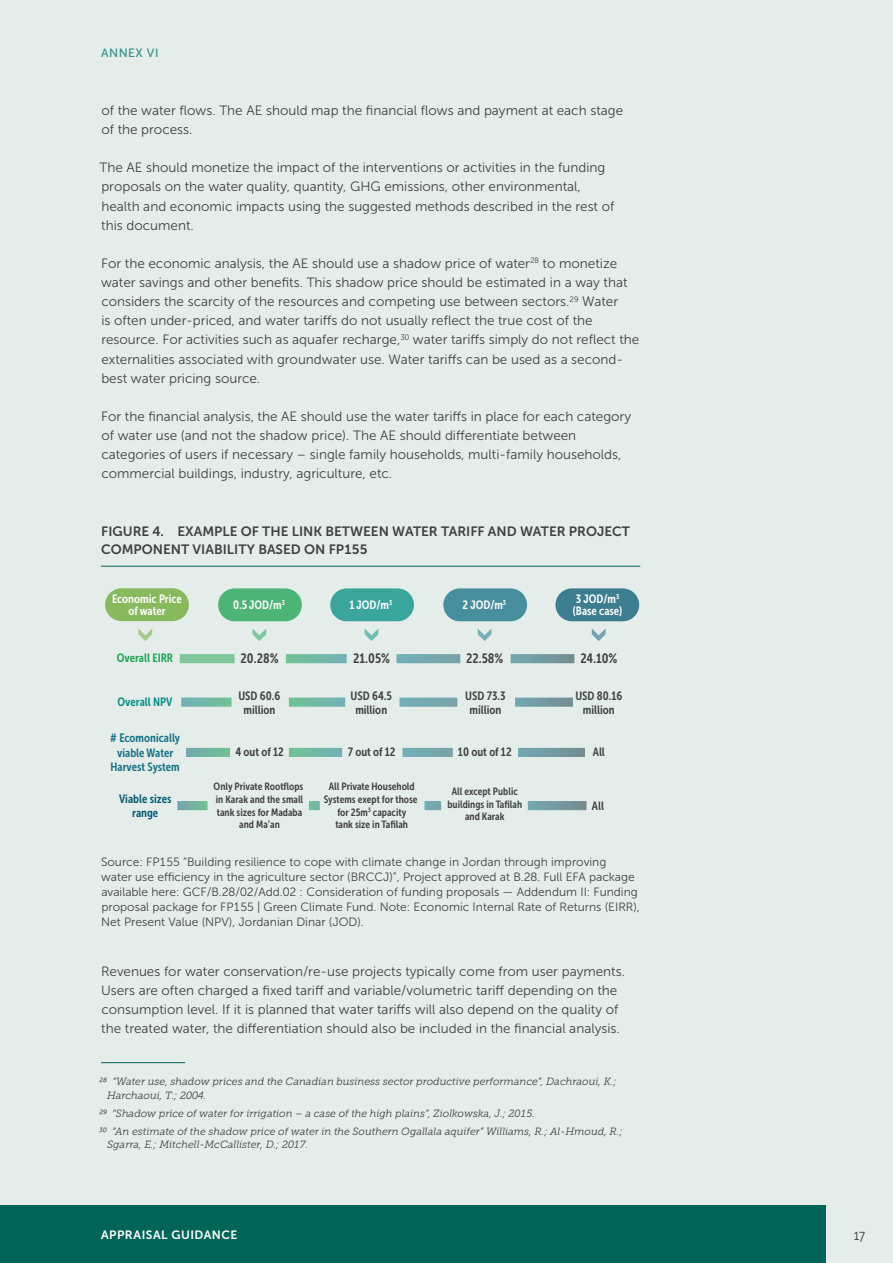
<style>
.page{position:relative;width:893px;height:1263px;background:#e5edea}
.page>*{position:absolute;margin:0;border:0;box-sizing:border-box;transform-origin:0 0}
.t1{font:15px "Museo Sans Cond 300";color:#414042}
.Body_copy{font:13.5px/19.2px "Museo Sans 300";color:#414042}
.t2{font:13.5px/18px "Museo Sans 700";color:#414042}
.t3{font:13.5px "Museo Sans Cond 700";color:#414042}
.Source{font:12px/15px "Museo Sans 300";color:#414042}
.t4{font:12px/14.4px "Museo Sans Cond 700";color:#414042;text-align:center}
.t5{font:12px/12px "Museo Sans Cond 700";color:#fff}
.t6{font:12px/14.4px "Museo Sans Cond 700";color:#147085;text-align:center}
.t7{font:12px "Museo Sans 700";letter-spacing:.04em;color:#fff}
.t8{font:12px/14.4px "Museo Sans Cond 700";color:#045972;text-align:center}
.t9{font:12px "Museo Sans Cond 700";color:#1aa24d}
.t10{font:12px "Museo Sans Cond 700";color:#008d84}
.t11{font:12px "Museo Sans 500";color:#318d85}
.Footnotes{font:italic 10.5px/13.5px "Museo Slab 300";color:#414042}
.t12{font:10.5px/12.6px "Museo Sans Cond 700";color:#414042;text-align:center}
</style>
<div class="page">
<div style="left:0;top:1205px;width:826px;height:58px;background:#006558"></div>
<hr style="left:101px;top:1062px;width:84px;height:1px;background:#006558">
<hr style="left:101px;top:566px;width:539px;height:1px;background:#006558">
<div style="left:330px;top:588px;width:84px;height:33px;background:#39a59d;border-radius:16px"></div>
<div style="left:105px;top:588px;width:84px;height:33px;background:#88b95d;border-radius:16px"></div>
<div style="left:218px;top:588px;width:84px;height:33px;background:#4cb474;border-radius:16px"></div>
<svg style="left:138px;top:628px;width:14px;height:13px"></svg>
<div style="left:555px;top:588px;width:84px;height:33px;background:#3c7e90;border-radius:16px"></div>
<div style="left:443px;top:588px;width:84px;height:33px;background:#488f9e;border-radius:16px"></div>
<svg style="left:252px;top:628px;width:14px;height:13px"></svg>
<svg style="left:365px;top:629px;width:13px;height:12px"></svg>
<svg style="left:478px;top:629px;width:13px;height:12px"></svg>
<svg style="left:592px;top:628px;width:14px;height:13px"></svg>
<div style="left:180px;top:654px;width:55px;height:9px;background:#7fc79b"></div>
<svg style="left:181px;top:698px;width:51px;height:9px"></svg>
<svg style="left:186px;top:748px;width:44px;height:9px"></svg>
<svg style="left:177px;top:801px;width:31px;height:9px"></svg>
<svg style="left:286px;top:654px;width:61px;height:9px"></svg>
<svg style="left:289px;top:698px;width:56px;height:9px"></svg>
<svg style="left:289px;top:748px;width:53px;height:9px"></svg>
<svg style="left:309px;top:801px;width:11px;height:9px"></svg>
<div style="left:396px;top:654px;width:64px;height:9px;background:#75a9b0"></div>
<div style="left:399px;top:698px;width:58px;height:9px;background:#75a9b0"></div>
<div style="left:402px;top:748px;width:51px;height:9px;background:#75a9b0"></div>
<div style="left:424px;top:801px;width:17px;height:9px;background:#75a9b1"></div>
<svg style="left:511px;top:654px;width:63px;height:9px"></svg>
<svg style="left:515px;top:698px;width:58px;height:9px"></svg>
<svg style="left:518px;top:748px;width:67px;height:9px"></svg>
<svg style="left:528px;top:801px;width:58px;height:9px"></svg>
<p class="t11" style="left:101px;top:47px;width:18px">ANNEX</p>
<p class="t11" style="left:147px;top:47px;width:13px">VI</p>
<p class="Body_copy" style="left:101px;top:101px;width:523px">of the water flows. The AE should map the financial flows and payment at each stage of the process.</p>
<p class="Body_copy" style="left:99px;top:158px;width:517px">The AE should monetize the impact of the interventions or activities in the funding proposals on the water quality, quantity, GHG emissions, other environmental, health and economic impacts using the suggested methods described in the rest of this document.</p>
<p class="Body_copy" style="left:101px;top:254px;width:540px">For the economic analysis, the AE should use a shadow price of water<sup>28</sup> to monetize water savings and other benefits. This shadow price should be estimated in a way that considers the scarcity of the resources and competing use between sectors.<sup>29</sup> Water<br>is often under-priced, and water tariffs do not usually reflect the true cost of the resource. For activities such as aquafer recharge,<sup>30</sup> water tariffs simply do not reflect the externalities associated with groundwater use. Water tariffs can be used as a second&shy;best water pricing source.</p>
<p class="Body_copy" style="left:101px;top:407px;width:532px">For the financial analysis, the AE should use the water tariffs in place for each category of water use (and not the shadow price). The AE should differentiate between categories of users if necessary – single family households, multi-family households, commercial buildings, industry, agriculture, etc.</p>
<p class="t2" style="left:101px;top:522px;width:530px;text-indent:52px">4. EXAMPLE OF THE LINK BETWEEN WATER TARIFF AND WATER PROJECT<br>COMPONENT VIABILITY BASED ON FP155</p>
<p class="t2" style="left:101px;top:522px;width:31px">FIGURE</p>
<p class="t5" style="left:112px;top:593px;width:71px">Economic Price</p>
<p class="t5" style="left:129px;top:605px;width:39px">of water</p>
<p class="t9" style="left:117px;top:651px;width:58px">Overall EIRR</p>
<p class="t10" style="left:118px;top:695px;width:56px">Overall NPV</p>
<p class="t6" style="left:110px;top:731px;width:71px"># Ecomonically viable Water<br>Harvest System</p>
<p class="t8" style="left:119px;top:791px;width:54px">Viable sizes range</p>
<p class="t5" style="left:233px;top:598px;width:54px">0.5 JOD/m<sup>3</sup></p>
<p class="t5" style="left:349px;top:598px;width:44px">1 JOD/m<sup>3</sup></p>
<p class="t5" style="left:463px;top:598px;width:45px">2 JOD/m<sup>3</sup></p>
<p class="t5" style="left:573px;top:593px;width:51px">3 JOD/m<sup>3 </sup>(Base case)</p>
<p class="t3" style="left:241px;top:651px;width:40px">20.28%</p>
<p class="t3" style="left:353px;top:651px;width:38px">21.05%</p>
<p class="t3" style="left:466px;top:651px;width:39px">22.58%</p>
<p class="t3" style="left:580px;top:651px;width:39px">24.10%</p>
<p class="t4" style="left:238px;top:689px;width:43px">USD 60.6 million</p>
<p class="t4" style="left:351px;top:689px;width:43px">USD 64.5 million</p>
<p class="t4" style="left:465px;top:689px;width:42px">USD 73.3 million</p>
<p class="t4" style="left:575px;top:689px;width:49px">USD 80.16 million</p>
<p class="t4" style="left:235px;top:745px;width:50px">4 out of 12</p>
<p class="t4" style="left:348px;top:745px;width:49px">7 out of 12</p>
<p class="t4" style="left:458px;top:745px;width:55px">10 out of 12</p>
<p class="t4" style="left:593px;top:745px;width:14px">All</p>
<p class="t12" style="left:214px;top:780px;width:91px">Only Private Rootflops in Karak and the small tank sizes for Madaba and Ma’an</p>
<p class="t12" style="left:324px;top:780px;width:95px">All Private Household<br>Systems exept for those for 25m<sup>3</sup> capacity<br>tank size in Tafilah</p>
<p class="t12" style="left:447px;top:785px;width:76px">All except Public buildings in Tafilah and Karak</p>
<p class="t4" style="left:592px;top:798px;width:14px">All</p>
<p class="Source" style="left:101px;top:855px;width:540px">Source: FP155 “Building resilience to cope with climate change in Jordan through improving water use efficiency in the agriculture sector (BRCCJ)”, Project approved at B.28. Full EFA package available here: GCF/B.28/02/Add.02 : Consideration of funding proposals — Addendum II: Funding proposal package for FP155 | Green Climate Fund. Note: Economic Internal Rate of Returns (EIRR), Net Present Value (NPV), Jordanian Dinar (JOD).</p>
<p class="Body_copy" style="left:101px;top:962px;width:526px">Revenues for water conservation/re-use projects typically come from user payments.<br>Users are often charged a fixed tariff and variable/volumetric tariff depending on the consumption level. If it is planned that water tariffs will also depend on the quality of the treated water, the differentiation should also be included in the financial analysis.</p>
<p class="Footnotes" style="left:107px;top:1075px;width:511px;text-indent:-8px">28 “Water use, shadow prices and the Canadian business sector productive performance”, Dachraoui, K.;<br>Harchaoui, T.; 2004.</p>
<p class="Footnotes" style="left:99px;top:1106px;width:437px">29 “Shadow price of water for irrigation – a case of the high plains”, Ziolkowska, J.; 2015.</p>
<p class="Footnotes" style="left:107px;top:1124px;width:517px;text-indent:-8px">30 “An estimate of the shadow price of water in the Southern Ogallala aquifer” Williams, R.; Al-Hmoud, R.;<br>Sgarra, E.; Mitchell-McCallister, D.; 2017.</p>
<p class="t7" style="left:101px;top:1228px;width:138px">APPRAISAL GUIDANCE</p>
<p class="t1" style="left:854px;top:1227px;width:13px">17</p>
</div>
